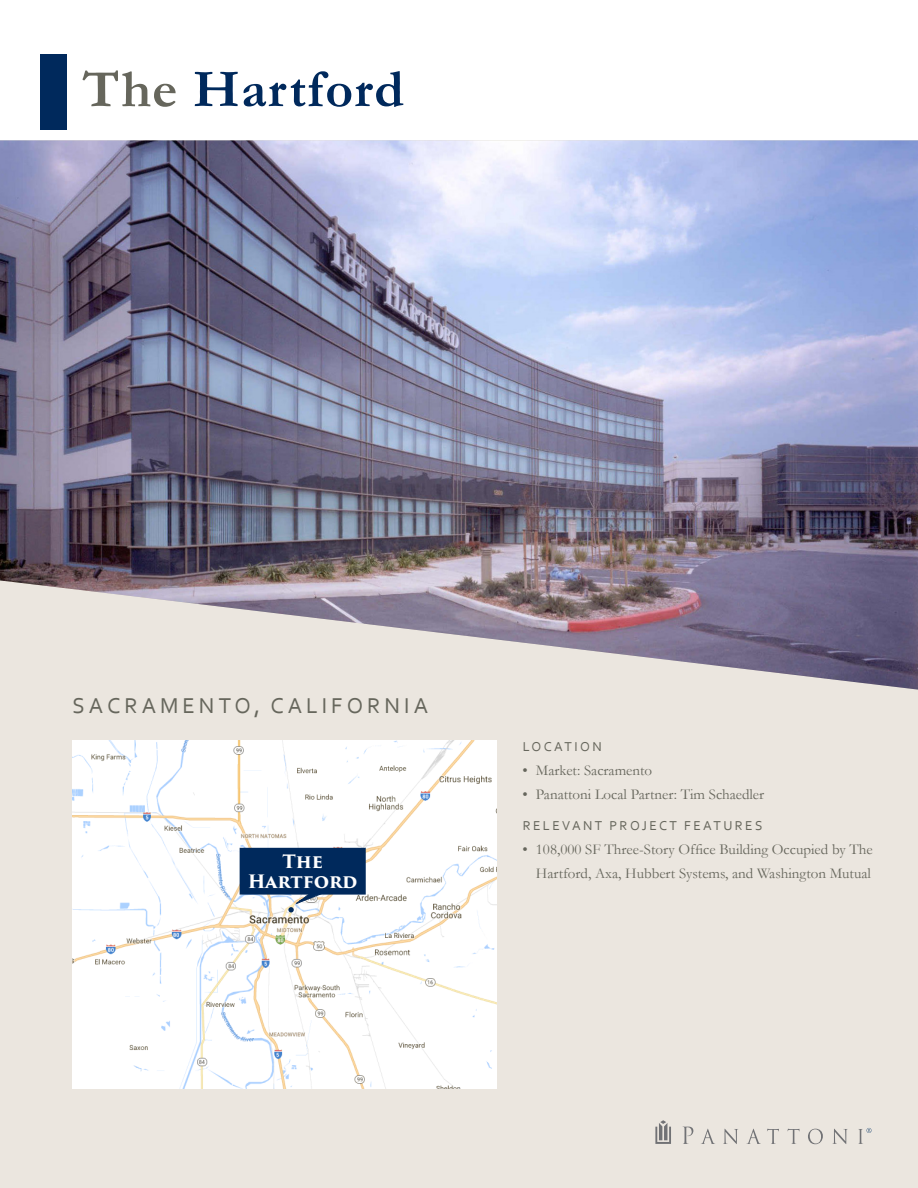
<style>
.page{position:relative;width:918px;height:1188px;background:#fff}
.page>*{position:absolute;margin:0;border:0;box-sizing:border-box;transform-origin:0 0}
.t1{font:700 54px "Garamond";letter-spacing:.02em;color:#00295c}
.t2{font:22.5px "Corbel";letter-spacing:.18em;color:#66665c}
.t3{font:700 18px/19.5px "Trajan Pro 3";letter-spacing:-.005em;color:#fff;text-align:center}
.t4{font:15px/24px "Garamond";color:#66665c;text-align:right}
.t5{font:13.5px "Corbel";letter-spacing:.18em;color:#66665c}
.s1{color:#66665c}
</style>
<div class="page">
<div style="left:0;top:148px;width:918px;height:1040px;background:#ebe6df"></div>
<div style="left:40px;top:54px;width:28px;height:76px;background:#00295c"></div>
<img style="left:72px;top:741px;width:425px;height:348px">
<svg style="left:288px;top:895px;width:43px;height:18px"></svg>
<div style="left:240px;top:849px;width:125px;height:45px;background:#00295c"></div>
<div style="left:240px;top:848px;width:126px;height:47px;border:2px solid #00295c"></div>
<img style="left:0;top:140px;width:918px;height:550px">
<svg style="left:683px;top:1127px;width:10px;height:17px"></svg>
<svg style="left:701px;top:1129px;width:14px;height:15px"></svg>
<svg style="left:723px;top:1129px;width:15px;height:15px"></svg>
<svg style="left:746px;top:1129px;width:15px;height:15px"></svg>
<svg style="left:767px;top:1129px;width:12px;height:15px"></svg>
<svg style="left:787px;top:1129px;width:12px;height:15px"></svg>
<svg style="left:808px;top:1129px;width:15px;height:15px"></svg>
<svg style="left:832px;top:1129px;width:16px;height:15px"></svg>
<svg style="left:655px;top:1120px;width:16px;height:24px"></svg>
<svg style="left:858px;top:1128px;width:13px;height:16px"></svg>
<p class="t1" style="left:83px;top:53px;width:323px"><span class="s1">The</span> Hartford</p>
<p class="t2" style="left:73px;top:691px;width:357px">SACRAMENTO, CALIFORNIA</p>
<p class="t3" style="left:248px;top:852px;width:111px">The<br>Hartford</p>
<p class="t5" style="left:523px;top:738px;width:81px">LOCATION</p>
<p class="t4" style="left:522px;top:758px;width:131px">• Market: Sacramento</p>
<p class="t4" style="left:522px;top:782px;width:243px">• Panattoni Local Partner: Tim Schaedler</p>
<p class="t5" style="left:523px;top:818px;width:241px">RELEVANT PROJECT FEATURES</p>
<p class="t4" style="left:522px;top:837px;width:352px">• 108,000 SF Three-Story Office Building Occupied by The<br>Hartford, Axa, Hubbert Systems, and Washington Mutual</p>
</div>
